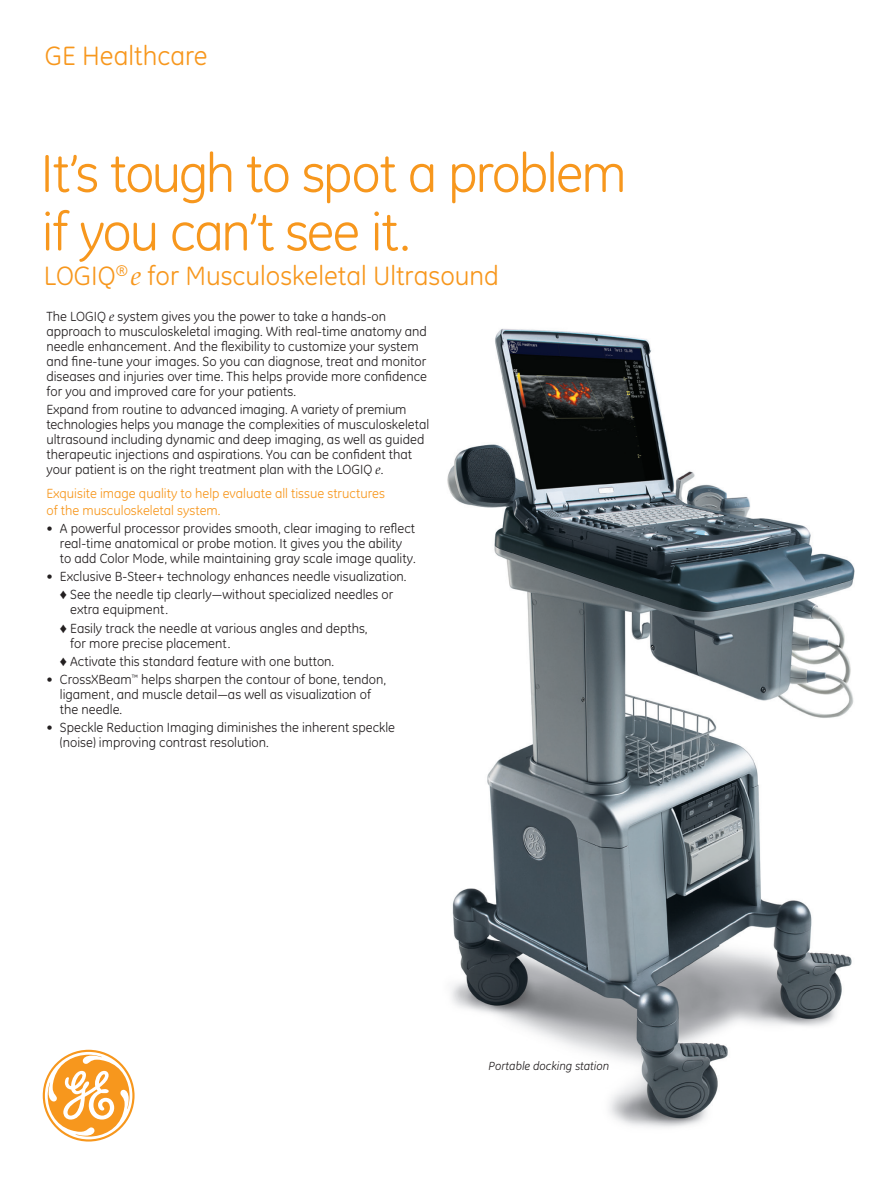
<style>
.page{position:relative;width:891px;height:1188px;background:#fff}
.page>*{position:absolute;margin:0;border:0;box-sizing:border-box;transform-origin:0 0}
.t1{font:54px/58.5px "GE Inspira";letter-spacing:-.035em;color:#f7971d}
.t2{font:27px "GE Inspira";color:#f7971d}
.t3{font:13.5px/15px "GE Inspira";color:#231f20}
.t4{font:13.5px/16.5px "GE Inspira";color:#f7971d}
.t5{font:italic 12px "GE Inspira";color:#231f20}
.s1{font-family:"Palatino LT Std";font-style:italic}
</style>
<div class="page">
<img style="left:447px;top:328px;width:408px;height:800px">
<svg style="left:43px;top:1050px;width:92px;height:92px"></svg>
<h2 class="t2" style="left:45px;top:40px;width:164px">GE Healthcare</h2>
<h1 class="t1" style="left:40px;top:144px;width:588px">It’s tough to spot a problem if you can’t see it.</h1>
<h2 class="t2" style="left:44px;top:260px;width:456px">LOGIQ<sup>®</sup> <span class="s1">e</span> for Musculoskeletal Ultrasound</h2>
<p class="t3" style="left:46px;top:309px;width:382px">The LOGIQ <span class="s1">e</span> system gives you the power to take a hands-on approach to musculoskeletal imaging. With real-time anatomy and needle enhancement. And the flexibility to customize your system and fine-tune your images. So you can diagnose, treat and monitor diseases and injuries over time. This helps provide more confidence for you and improved care for your patients.</p>
<p class="t3" style="left:46px;top:402px;width:384px">Expand from routine to advanced imaging. A variety of premium technologies helps you manage the complexities of musculoskeletal ultrasound including dynamic and deep imaging, as well as guided therapeutic injections and aspirations. You can be confident that your patient is on the right treatment plan with the LOGIQ <span class="s1">e</span>.</p>
<p class="t4" style="left:46px;top:485px;width:340px">Exquisite image quality to help evaluate all tissue structures of the musculoskeletal system.</p>
<p class="t3" style="left:60px;top:521px;width:357px;text-indent:-14px">• A powerful processor provides smooth, clear imaging to reflect real-time anatomical or probe motion. It gives you the ability to add Color Mode, while maintaining gray scale image quality.</p>
<p class="t3" style="left:70px;top:567px;width:338px;line-height:18.3px;text-indent:-24px">• Exclusive B-Steer+ technology enhances needle visualization.<br>See the needle tip clearly—without specialized needles or</p>
<p class="t3" style="left:70px;top:601px;width:299px;line-height:18.3px">extra equipment.<br>Easily track the needle at various angles and depths,</p>
<p class="t3" style="left:70px;top:634px;width:266px;line-height:18.3px">for more precise placement.<br>Activate this standard feature with one button.</p>
<p class="t3" style="left:60px;top:672px;width:328px;text-indent:-14px">• CrossXBeam<sup>™</sup> helps sharpen the contour of bone, tendon, ligament, and muscle detail—as well as visualization of the needle.</p>
<p class="t3" style="left:60px;top:720px;width:337px;text-indent:-14px">• Speckle Reduction Imaging diminishes the inherent speckle (noise) improving contrast resolution.</p>
<p class="t5" style="left:489px;top:1059px;width:122px">Portable docking station</p>
</div>
